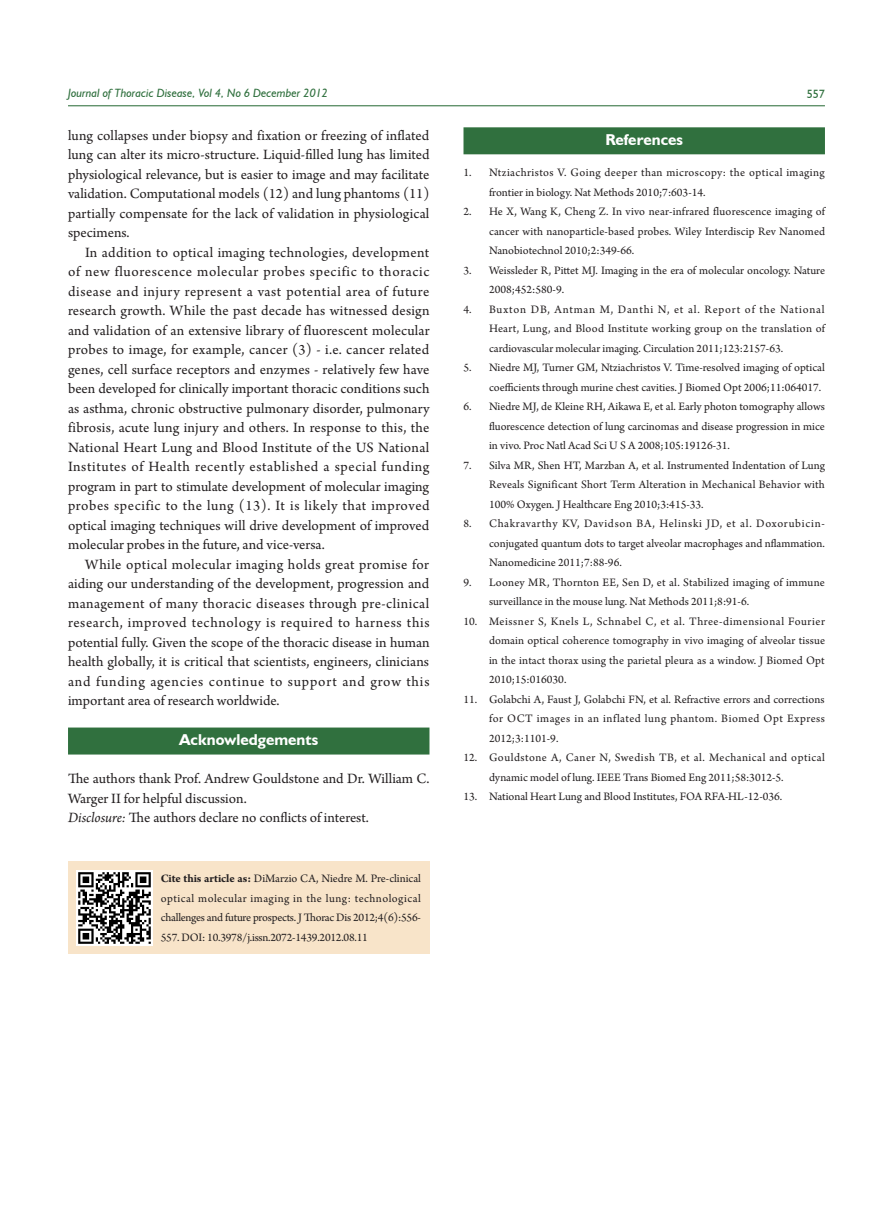
<style>
.page{position:relative;width:893px;height:1212px;background:#fff}
.page>*{position:absolute;margin:0;border:0;box-sizing:border-box;transform-origin:0 0}
.t1{font:700 15.75px "Humanist 521 BT";color:#fff}
.t2{font:15px/19.5px "Arno Pro";color:#231f20;text-align:justify}
.正文{font:12px/19.5px "Arno Pro";color:#231f20;text-align:justify}
.正文-2{font:12px/19.5px "Arno Pro";letter-spacing:.02em;color:#231f20}
.正文-3{font:12px/19.5px "Arno Pro";letter-spacing:.03em;color:#231f20}
.t3{font:italic 12px "Humanist 521 BT";color:#30703e}
.t4{font:12px "Humanist 521 BT";color:#30703e}
.s1{font-style:italic}
.s2{font-weight:700}
</style>
<div class="page">
<hr style="left:68px;top:105px;width:757px;height:1px;background:#30703e">
<div style="left:68px;top:727px;width:361px;height:27px;background:#30703e"></div>
<div style="left:463px;top:127px;width:362px;height:27px;background:#30703e"></div>
<div style="left:68px;top:861px;width:361px;height:93px;background:#f8e4c9"></div>
<img style="left:77px;top:870px;width:75px;height:76px">
<p class="t3" style="left:68px;top:86px;width:261px">Journal of Thoracic Disease, Vol 4, No 6 December 2012</p>
<p class="t4" style="left:807px;top:87px;width:20px">557</p>
<p class="t2" style="left:68px;top:126px;width:363px">lung collapses under biopsy and fixation or freezing of inflated lung can alter its micro-structure. Liquid-filled lung has limited physiological relevance, but is easier to image and may facilitate validation. Computational models (12) and lung phantoms (11) partially compensate for the lack of validation in physiological specimens.</p>
<p class="t2" style="left:68px;top:243px;width:363px;text-indent:17px">In addition to optical imaging technologies, development of new fluorescence molecular probes specific to thoracic disease and injury represent a vast potential area of future research growth. While the past decade has witnessed design and validation of an extensive library of fluorescent molecular probes to image, for example, cancer (3) - i.e. cancer related genes, cell surface receptors and enzymes - relatively few have been developed for clinically important thoracic conditions such as asthma, chronic obstructive pulmonary disorder, pulmonary fibrosis, acute lung injury and others. In response to this, the National Heart Lung and Blood Institute of the US National Institutes of Health recently established a special funding program in part to stimulate development of molecular imaging probes specific to the lung (13). It is likely that improved optical imaging techniques will drive development of improved molecular probes in the future, and vice-versa.</p>
<p class="t2" style="left:68px;top:555px;width:363px;text-indent:17px">While optical molecular imaging holds great promise for aiding our understanding of the development, progression and management of many thoracic diseases through pre-clinical research, improved technology is required to harness this potential fully. Given the scope of the thoracic disease in human health globally, it is critical that scientists, engineers, clinicians and funding agencies continue to support and grow this important area of research worldwide.</p>
<p class="t1" style="left:179px;top:730px;width:140px">Acknowledgements</p>
<p class="t2" style="left:68px;top:770px;width:363px">The authors thank Prof. Andrew Gouldstone and Dr. William C.<br>Warger II for helpful discussion.</p>
<p class="t2" style="left:68px;top:809px;width:302px"><span class="s1">Disclosure:</span> The authors declare no conflicts of interest.</p>
<p class="t1" style="left:605px;top:130px;width:79px">References</p>
<p class="正文-3" style="left:489px;top:164px;width:337px;text-indent:-26px">1. Ntziachristos V. Going deeper than microscopy: the optical imaging frontier in biology. Nat Methods 2010;7:603-14.</p>
<p class="正文" style="left:489px;top:203px;width:338px;text-indent:-26px">2. He X, Wang K, Cheng Z. In vivo near-infrared fluorescence imaging of cancer with nanoparticle-based probes. Wiley Interdiscip Rev Nanomed Nanobiotechnol 2010;2:349-66.</p>
<p class="正文" style="left:489px;top:261px;width:338px;text-indent:-26px">3. Weissleder R, Pittet MJ. Imaging in the era of molecular oncology. Nature<br>2008;452:580-9.</p>
<p class="正文" style="left:489px;top:300px;width:338px;text-indent:-26px">4. Buxton DB, Antman M, Danthi N, et al. Report of the National Heart, Lung, and Blood Institute working group on the translation of cardiovascular molecular imaging. Circulation 2011;123:2157-63.</p>
<p class="正文" style="left:463px;top:359px;width:363px;text-align:right">5. Niedre MJ, Turner GM, Ntziachristos V. Time-resolved imaging of optical coefficients through murine chest cavities. J Biomed Opt 2006;11:064017.</p>
<p class="正文" style="left:489px;top:398px;width:337px;text-indent:-26px">6. Niedre MJ, de Kleine RH, Aikawa E, et al. Early photon tomography allows fluorescence detection of lung carcinomas and disease progression in mice in vivo. Proc Natl Acad Sci U S A 2008;105:19126-31.</p>
<p class="正文" style="left:489px;top:456px;width:337px;text-indent:-26px">7. Silva MR, Shen HT, Marzban A, et al. Instrumented Indentation of Lung Reveals Significant Short Term Alteration in Mechanical Behavior with 100% Oxygen. J Healthcare Eng 2010;3:415-33.</p>
<p class="正文" style="left:489px;top:515px;width:337px;text-indent:-26px">8. Chakravarthy KV, Davidson BA, Helinski JD, et al. Doxorubicin&shy;conjugated quantum dots to target alveolar macrophages and nflammation.<br>Nanomedicine 2011;7:88-96.</p>
<p class="正文" style="left:489px;top:573px;width:337px;text-indent:-26px">9. Looney MR, Thornton EE, Sen D, et al. Stabilized imaging of immune surveillance in the mouse lung. Nat Methods 2011;8:91-6.</p>
<p class="正文" style="left:489px;top:612px;width:337px;text-indent:-26px">10. Meissner S, Knels L, Schnabel C, et al. Three-dimensional Fourier domain optical coherence tomography in vivo imaging of alveolar tissue in the intact thorax using the parietal pleura as a window. J Biomed Opt 2010;15:016030.</p>
<p class="正文" style="left:489px;top:690px;width:338px;text-indent:-26px">11. Golabchi A, Faust J, Golabchi FN, et al. Refractive errors and corrections for OCT images in an inflated lung phantom. Biomed Opt Express 2012;3:1101-9.</p>
<p class="正文-2" style="left:489px;top:749px;width:338px;text-indent:-26px">12. Gouldstone A, Caner N, Swedish TB, et al. Mechanical and optical dynamic model of lung. IEEE Trans Biomed Eng 2011;58:3012-5.</p>
<p class="正文" style="left:463px;top:788px;width:320px">13. National Heart Lung and Blood Institutes, FOA RFA-HL-12-036.</p>
<p class="正文" style="left:161px;top:869px;width:262px"><span class="s2">Cite this article as:</span> DiMarzio CA, Niedre M. Pre-clinical optical molecular imaging in the lung: technological challenges and future prospects. J Thorac Dis 2012;4(6):556- 557. DOI: 10.3978/j.issn.2072-1439.2012.08.11</p>
</div>
